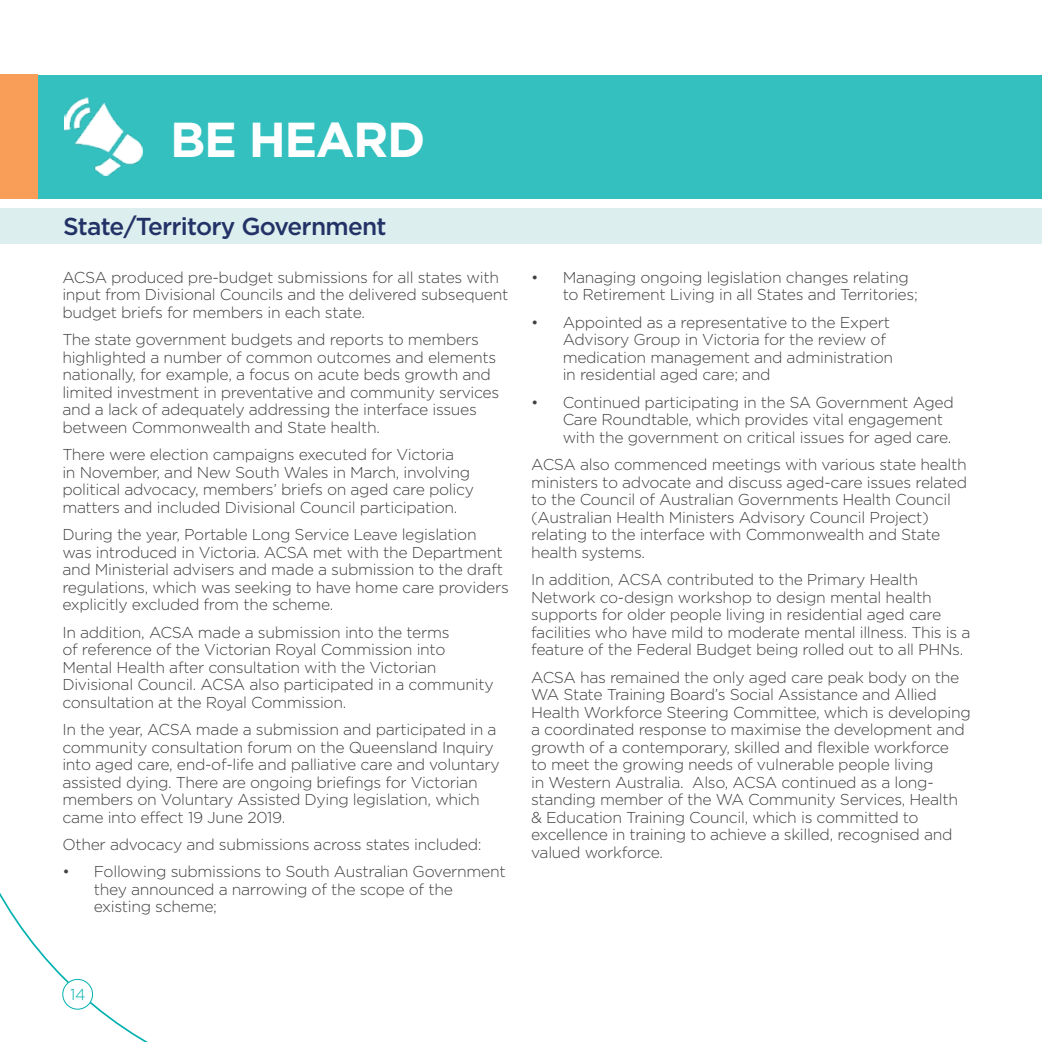
<style>
.page{position:relative;width:1042px;height:1042px;background:#fff}
.page>*{position:absolute;margin:0;border:0;box-sizing:border-box;transform-origin:0 0}
.t1{font:700 49px "Gotham";letter-spacing:-.03em;color:#fff}
.t2{font:500 24.5px "Gotham";letter-spacing:-.03em;color:#223266}
.t3{font:300 15.75px/17.5px "Gotham";letter-spacing:-.02em;color:#414042}
.t4{font:300 15.75px "Gotham";color:#00b1af}
</style>
<div class="page">
<svg style="left:0;top:892px;width:148px;height:150px"></svg>
<div style="left:63px;top:979px;width:30px;height:30px;background:#fff;border-radius:50%"></div>
<div style="left:62px;top:979px;width:31px;height:30px;border:1px solid #00b1af;border-radius:50%"></div>
<div style="left:0;top:75px;width:1042px;height:123px;background:#33c0bf"></div>
<div style="left:0;top:74px;width:38px;height:124px;background:#f89e59"></div>
<img style="left:65px;top:97px;width:78px;height:79px">
<div style="left:0;top:208px;width:1042px;height:36px;background:#dee"></div>
<h1 class="t1" style="left:170px;top:112px;width:257px">BE HEARD</h1>
<h2 class="t2" style="left:63px;top:212px;width:325px">State/Territory Government</h2>
<p class="t3" style="left:62px;top:268px;width:447px">ACSA produced pre-budget submissions for all states with input from Divisional Councils and the delivered subsequent budget briefs for members in each state.</p>
<p class="t3" style="left:62px;top:331px;width:438px">The state government budgets and reports to members highlighted a number of common outcomes and elements nationally, for example, a focus on acute beds growth and limited investment in preventative and community services and a lack of adequately addressing the interface issues between Commonwealth and State health.</p>
<p class="t3" style="left:62px;top:446px;width:413px">There were election campaigns executed for Victoria<br>in November, and New South Wales in March, involving political advocacy, members’ briefs on aged care policy matters and included Divisional Council participation.</p>
<p class="t3" style="left:62px;top:526px;width:448px">During the year, Portable Long Service Leave legislation was introduced in Victoria. ACSA met with the Department and Ministerial advisers and made a submission to the draft regulations, which was seeking to have home care providers explicitly excluded from the scheme.</p>
<p class="t3" style="left:62px;top:623px;width:433px">In addition, ACSA made a submission into the terms<br>of reference of the Victorian Royal Commission into Mental Health after consultation with the Victorian Divisional Council. ACSA also participated in a community consultation at the Royal Commission.</p>
<p class="t3" style="left:62px;top:720px;width:439px">In the year, ACSA made a submission and participated in a community consultation forum on the Queensland Inquiry into aged care, end-of-life and palliative care and voluntary assisted dying. There are ongoing briefings for Victorian members on Voluntary Assisted Dying legislation, which came into effect 19 June 2019.</p>
<p class="t3" style="left:62px;top:835px;width:421px">Other advocacy and submissions across states included:</p>
<p class="t3" style="left:94px;top:863px;width:413px;text-indent:-32px">• Following submissions to South Australian Government they announced a narrowing of the scope of the existing scheme;</p>
<p class="t3" style="left:563px;top:268px;width:357px;text-indent:-32px">• Managing ongoing legislation changes relating to Retirement Living in all States and Territories;</p>
<p class="t3" style="left:563px;top:313px;width:332px;text-indent:-32px">• Appointed as a representative to the Expert Advisory Group in Victoria for the review of medication management and administration in residential aged care; and</p>
<p class="t3" style="left:563px;top:393px;width:393px;text-indent:-32px">• Continued participating in the SA Government Aged<br>Care Roundtable, which provides vital engagement with the government on critical issues for aged care.</p>
<p class="t3" style="left:531px;top:456px;width:437px">ACSA also commenced meetings with various state health ministers to advocate and discuss aged-care issues related to the Council of Australian Governments Health Council (Australian Health Ministers Advisory Council Project) relating to the interface with Commonwealth and State health systems.</p>
<p class="t3" style="left:531px;top:570px;width:441px">In addition, ACSA contributed to the Primary Health Network co-design workshop to design mental health supports for older people living in residential aged care facilities who have mild to moderate mental illness. This is a feature of the Federal Budget being rolled out to all PHNs.</p>
<p class="t3" style="left:531px;top:668px;width:441px">ACSA has remained the only aged care peak body on the WA State Training Board’s Social Assistance and Allied Health Workforce Steering Committee, which is developing a coordinated response to maximise the development and growth of a contemporary, skilled and flexible workforce<br>to meet the growing needs of vulnerable people living<br>in Western Australia. Also, ACSA continued as a long&shy;standing member of the WA Community Services, Health &amp; Education Training Council, which is committed to excellence in training to achieve a skilled, recognised and valued workforce.</p>
<p class="t4" style="left:70px;top:986px;width:17px">14</p>
</div>
